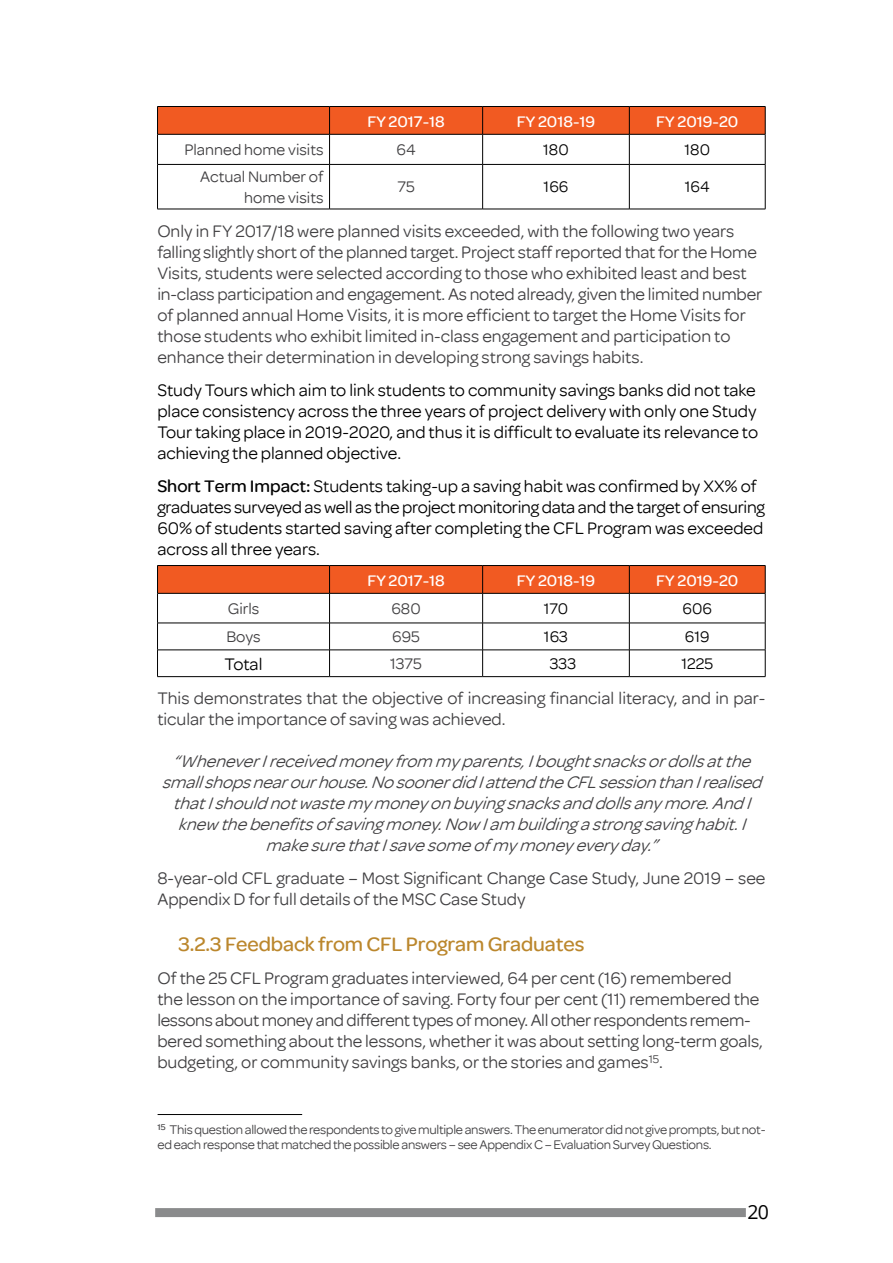
<style>
.page{position:relative;width:893px;height:1263px;background:#fff}
.page>*{position:absolute;margin:0;border:0;box-sizing:border-box;transform-origin:0 0}
.t1{font:500 21px "Omnes";letter-spacing:-.005em;color:#bb872d}
.t2{font:19.5px "Open Sans";color:#000}
.t3{font:18px/21px "Omnes";color:#414042}
.t4{font:18px/21px "Omnes";color:#000}
.t5{font:italic 18px/21px "Omnes";color:#414042;text-align:center}
.t6{font:16.5px/21px "Omnes";color:#414042;text-align:right}
.t7{font:500 16.5px "Omnes";color:#fff}
.t8{font:16.5px "Omnes";color:#000}
.t9{font:13.5px/15px "Omnes";letter-spacing:-.02em;color:#414042}
.s1{font-weight:500}
</style>
<div class="page">
<div style="left:155px;top:1208px;width:591px;height:9px;background:#8a8b8c"></div>
<svg style="left:157px;top:106px;width:609px;height:28px;background:#e45520"></svg>
<hr style="left:157px;top:134px;width:173px;height:1px;background:#000">
<hr style="left:157px;top:134px;width:1px;height:30px;background:#000">
<hr style="left:330px;top:134px;width:153px;height:1px;background:#000">
<hr style="left:329px;top:134px;width:1px;height:30px;background:#000">
<hr style="left:483px;top:134px;width:146px;height:1px;background:#000">
<hr style="left:482px;top:134px;width:1px;height:30px;background:#000">
<hr style="left:629px;top:134px;width:136px;height:1px;background:#000">
<hr style="left:629px;top:134px;width:1px;height:30px;background:#000">
<hr style="left:765px;top:134px;width:1px;height:30px;background:#000">
<hr style="left:157px;top:164px;width:173px;height:1px;background:#000">
<hr style="left:157px;top:165px;width:1px;height:44px;background:#000">
<hr style="left:330px;top:164px;width:153px;height:1px;background:#000">
<hr style="left:329px;top:165px;width:1px;height:44px;background:#000">
<hr style="left:483px;top:164px;width:146px;height:1px;background:#000">
<hr style="left:482px;top:165px;width:1px;height:44px;background:#000">
<hr style="left:629px;top:164px;width:136px;height:1px;background:#000">
<hr style="left:629px;top:165px;width:1px;height:44px;background:#000">
<hr style="left:765px;top:165px;width:1px;height:44px;background:#000">
<hr style="left:157px;top:209px;width:173px;height:1px;background:#000">
<hr style="left:330px;top:209px;width:153px;height:1px;background:#000">
<hr style="left:483px;top:209px;width:146px;height:1px;background:#000">
<hr style="left:629px;top:209px;width:136px;height:1px;background:#000">
<svg style="left:157px;top:565px;width:609px;height:28px;background:#e55520"></svg>
<hr style="left:157px;top:593px;width:173px;height:1px;background:#000">
<hr style="left:157px;top:593px;width:1px;height:30px;background:#000">
<hr style="left:330px;top:593px;width:153px;height:1px;background:#000">
<hr style="left:329px;top:593px;width:1px;height:30px;background:#000">
<hr style="left:483px;top:593px;width:146px;height:1px;background:#000">
<hr style="left:482px;top:593px;width:1px;height:30px;background:#000">
<hr style="left:629px;top:593px;width:136px;height:1px;background:#000">
<hr style="left:629px;top:593px;width:1px;height:30px;background:#000">
<hr style="left:765px;top:593px;width:1px;height:30px;background:#000">
<hr style="left:157px;top:623px;width:173px;height:1px;background:#000">
<hr style="left:330px;top:623px;width:153px;height:1px;background:#000">
<hr style="left:483px;top:623px;width:146px;height:1px;background:#000">
<hr style="left:629px;top:623px;width:136px;height:1px;background:#000">
<hr style="left:157px;top:650px;width:173px;height:1px;background:#000">
<svg style="left:157px;top:623px;width:1px;height:53px"></svg>
<hr style="left:330px;top:650px;width:153px;height:1px;background:#000">
<svg style="left:329px;top:623px;width:1px;height:53px"></svg>
<hr style="left:483px;top:650px;width:146px;height:1px;background:#000">
<svg style="left:482px;top:623px;width:1px;height:53px"></svg>
<hr style="left:629px;top:650px;width:136px;height:1px;background:#000">
<svg style="left:629px;top:623px;width:1px;height:53px"></svg>
<svg style="left:765px;top:623px;width:1px;height:53px"></svg>
<hr style="left:157px;top:676px;width:173px;height:1px;background:#000">
<hr style="left:330px;top:676px;width:153px;height:1px;background:#000">
<hr style="left:483px;top:676px;width:146px;height:1px;background:#000">
<hr style="left:629px;top:676px;width:136px;height:1px;background:#000">
<hr style="left:158px;top:1114px;width:144px;height:1px;background:#000">
<p class="t7" style="left:367px;top:112px;width:79px">FY 2017-18</p>
<p class="t7" style="left:517px;top:112px;width:80px">FY 2018-19</p>
<p class="t7" style="left:656px;top:112px;width:84px">FY 2019-20</p>
<p class="t6" style="left:184px;top:139px;width:141px">Planned home visits</p>
<p class="t6" style="left:397px;top:139px;width:21px">64</p>
<p class="t8" style="left:543px;top:140px;width:27px">180</p>
<p class="t8" style="left:684px;top:140px;width:27px">180</p>
<p class="t6" style="left:200px;top:166px;width:125px">Actual Number of home visits</p>
<p class="t6" style="left:397px;top:177px;width:19px">75</p>
<p class="t8" style="left:544px;top:178px;width:26px">166</p>
<p class="t8" style="left:685px;top:178px;width:26px">164</p>
<p class="t3" style="left:157px;top:221px;width:606px">Only in FY 2017/18 were planned visits exceeded, with the following two years falling slightly short of the planned target. Project staff reported that for the Home Visits, students were selected according to those who exhibited least and best in-class participation and engagement. As noted already, given the limited number of planned annual Home Visits, it is more efficient to target the Home Visits for those students who exhibit limited in-class engagement and participation to enhance their determination in developing strong savings habits.</p>
<p class="t4" style="left:157px;top:380px;width:602px">Study Tours which aim to link students to community savings banks did not take place consistency across the three years of project delivery with only one Study Tour taking place in 2019-2020, and thus it is difficult to evaluate its relevance to achieving the planned objective.</p>
<p class="t4" style="left:157px;top:476px;width:609px"><span class="s1">Short Term Impact:</span> Students taking-up a saving habit was confirmed by XX% of graduates surveyed as well as the project monitoring data and the target of ensuring 60% of students started saving after completing the CFL Program was exceeded across all three years.</p>
<p class="t7" style="left:367px;top:571px;width:79px">FY 2017-18</p>
<p class="t7" style="left:517px;top:571px;width:80px">FY 2018-19</p>
<p class="t7" style="left:656px;top:571px;width:84px">FY 2019-20</p>
<p class="t6" style="left:228px;top:598px;width:33px">Girls</p>
<p class="t6" style="left:391px;top:598px;width:31px">680</p>
<p class="t8" style="left:544px;top:599px;width:26px">170</p>
<p class="t8" style="left:683px;top:599px;width:31px">606</p>
<p class="t6" style="left:226px;top:626px;width:36px">Boys</p>
<p class="t6" style="left:392px;top:626px;width:29px">695</p>
<p class="t8" style="left:544px;top:627px;width:25px">163</p>
<p class="t8" style="left:685px;top:627px;width:26px">619</p>
<p class="t4" style="left:225px;top:653px;width:39px">Total</p>
<p class="t6" style="left:390px;top:653px;width:33px">1375</p>
<p class="t8" style="left:550px;top:654px;width:28px">333</p>
<p class="t8" style="left:681px;top:654px;width:33px">1225</p>
<p class="t3" style="left:157px;top:687px;width:610px">This demonstrates that the objective of increasing financial literacy, and in par&shy;ticular the importance of saving was achieved.</p>
<p class="t5" style="left:162px;top:750px;width:607px">“WheneverIreceivedmoneyfrom myparents,Iboughtsnacksordollsatthe smallshopsnearourhouse.NosoonerdidIattendtheCFLsessionthanIrealised thatIshouldnotwastemymoneyonbuying snacksanddollsanymore.AndI knew the benefits of saving money. Now I am building a strong saving habit. I makesurethatIsavesomeofmymoneyeveryday.”</p>
<p class="t3" style="left:157px;top:867px;width:610px">8-year-old CFL graduate – Most Significant Change Case Study, June 2019 – see<br>Appendix D for full details of the MSC Case Study</p>
<p class="t1" style="left:179px;top:932px;width:407px">3.2.3 Feedback from CFL Program Graduates</p>
<p class="t3" style="left:157px;top:967px;width:607px">Of the 25 CFL Program graduates interviewed, 64 per cent (16) remembered<br>the lesson on the importance of saving. Forty four per cent (11) remembered the lessons about money and different types of money. All other respondents remem&shy;bered something about the lessons, whether it was about setting long-term goals, budgeting, or community savings banks, or the stories and games<sup>15</sup>.</p>
<p class="t9" style="left:157px;top:1122px;width:610px"><sup>15</sup> This question allowed the respondents to give multiple answers. The enumerator did not give prompts, but not&shy;ed each response that matched the possible answers – see Appendix C – Evaluation Survey Questions.</p>
<p class="t2" style="left:748px;top:1198px;width:23px">20</p>
</div>
